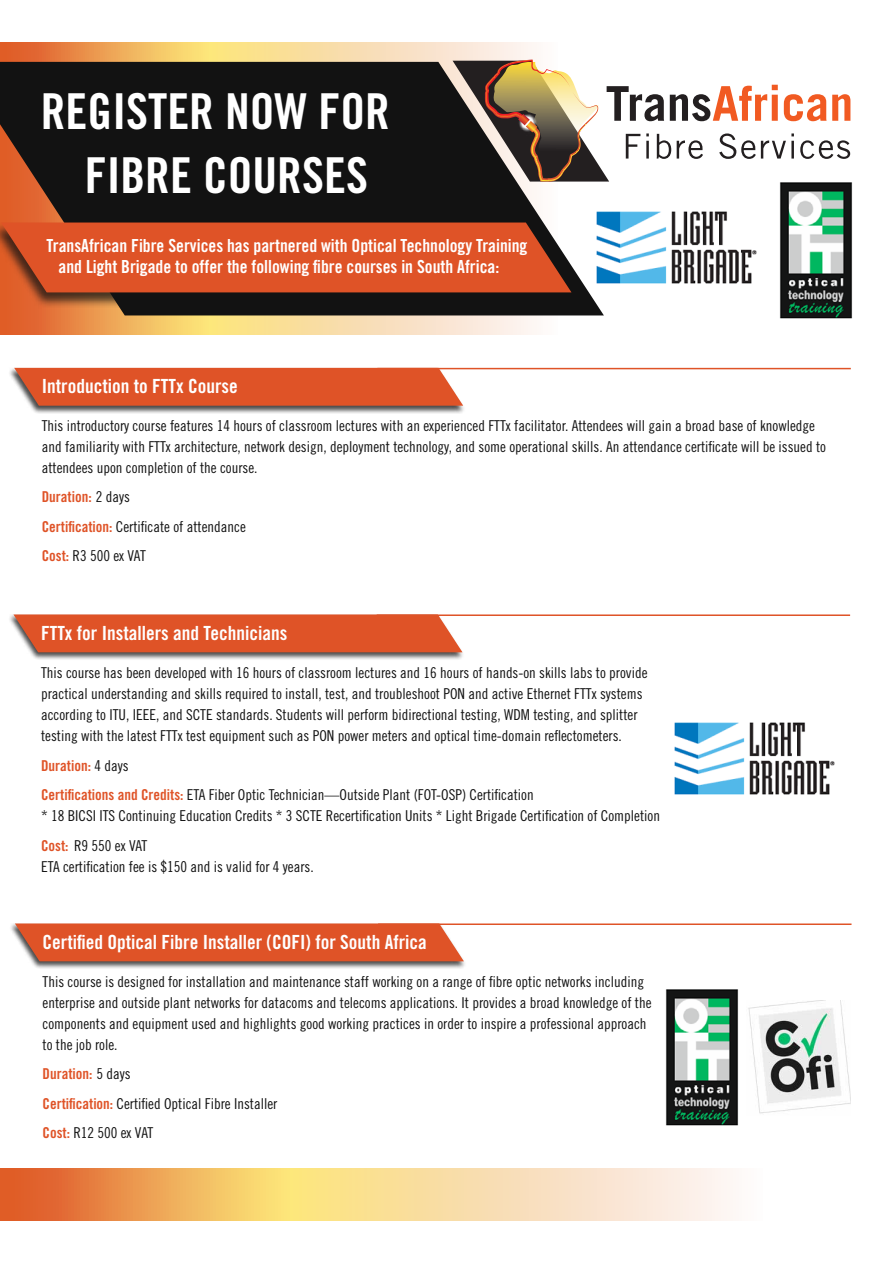
<style>
.page{position:relative;width:893px;height:1263px;background:#fff}
.page>*{position:absolute;margin:0;border:0;box-sizing:border-box;transform-origin:0 0}
.t1{font:49.5px/64.5px "Trade Gothic Bold Cond Twenty";color:#fff;text-align:center}
.t2{font:19.5px "Trade Gothic Bold Cond Twenty";color:#fff}
.t3{font:18px/21.6px "Trade Gothic Bold Cond Twenty";color:#fff}
.t4{font:15px/21px "Trade Gothic Cond Eighteen";color:#121212}
.t5{font:15px "Trade Gothic Bold Cond Twenty";color:#df5327}
.s1{font-family:"Trade Gothic Cond Eighteen";color:#121212}
.s2{font-family:"Trade Gothic Bold Cond Twenty";color:#df5327}
</style>
<div class="page">
<svg style="left:0;top:43px;width:558px;height:292px;background:#f2c791"></svg>
<svg style="left:0;top:62px;width:604px;height:253px;background:#28221f"></svg>
<div style="left:0;top:222px;width:575px;height:86px;background:#121212;opacity:.75"></div>
<svg style="left:1px;top:222px;width:570px;height:70px;background:#d75329"></svg>
<svg style="left:453px;top:60px;width:397px;height:122px"></svg>
<img style="left:779px;top:181px;width:74px;height:138px">
<img style="left:594px;top:209px;width:163px;height:77px">
<svg style="left:0;top:1169px;width:733px;height:51px;background:#f4c78f"></svg>
<hr style="left:377px;top:368px;width:474px;height:1px;background:#df5327">
<div style="left:8px;top:367px;width:458px;height:47px;background:#121212;opacity:.75"></div>
<svg style="left:14px;top:368px;width:449px;height:38px;background:#dd5a30"></svg>
<hr style="left:377px;top:614px;width:473px;height:2px;background:#df5327">
<div style="left:8px;top:614px;width:457px;height:47px;background:#121212;opacity:.75"></div>
<svg style="left:13px;top:614px;width:449px;height:38px;background:#df5c33"></svg>
<img style="left:674px;top:722px;width:161px;height:73px">
<img style="left:665px;top:989px;width:74px;height:137px">
<hr style="left:378px;top:923px;width:473px;height:2px;background:#df5327">
<div style="left:9px;top:923px;width:457px;height:47px;background:#121212;opacity:.75"></div>
<svg style="left:15px;top:923px;width:449px;height:38px;background:#df5c33"></svg>
<img style="left:748px;top:1000px;width:103px;height:114px">
<h1 class="t1" style="left:41px;top:78px;width:351px">REGISTER NOW FOR<br>FIBRE COURSES</h1>
<p class="t3" style="left:59px;top:234px;width:470px;text-indent:-12px">TransAfrican Fibre Services has partnered with Optical Technology Training and Light Brigade to offer the following fibre courses in South Africa:</p>
<h2 class="t2" style="left:42px;top:374px;width:197px">Introduction to FTTx Course</h2>
<p class="t4" style="left:42px;top:415px;width:786px">This introductory course features 14 hours of classroom lectures with an experienced FTTx facilitator. Attendees will gain a broad base of knowledge and familiarity with FTTx architecture, network design, deployment technology, and some operational skills. An attendance certificate will be issued to attendees upon completion of the course.</p>
<p class="t5" style="left:42px;top:488px;width:90px">Duration: <span class="s1">2 days</span></p>
<p class="t4" style="left:42px;top:512px;width:206px;line-height:29.5px"><span class="s2">Certification:</span> Certificate of attendance<br><span class="s2">Cost:</span> R3 500 ex VAT</p>
<h2 class="t2" style="left:41px;top:621px;width:248px">FTTx for Installers and Technicians</h2>
<p class="t4" style="left:41px;top:662px;width:608px">This course has been developed with 16 hours of classroom lectures and 16 hours of hands-on skills labs to provide practical understanding and skills required to install, test, and troubleshoot PON and active Ethernet FTTx systems according to ITU, IEEE, and SCTE standards. Students will perform bidirectional testing, WDM testing, and splitter testing with the latest FTTx test equipment such as PON power meters and optical time-domain reflectometers.</p>
<p class="t5" style="left:41px;top:756px;width:89px">Duration: <span class="s1">4 days</span></p>
<p class="t4" style="left:41px;top:784px;width:620px"><span class="s2">Certifications and Credits:</span> ETA Fiber Optic Technician—Outside Plant (FOT-OSP) Certification<br>* 18 BICSI ITS Continuing Education Credits * 3 SCTE Recertification Units * Light Brigade Certification of Completion</p>
<p class="t4" style="left:41px;top:834px;width:274px"><span class="s2">Cost:</span> R9 550 ex VAT<br>ETA certification fee is $150 and is valid for 4 years.</p>
<h2 class="t2" style="left:43px;top:930px;width:386px">Certified Optical Fibre Installer (COFI) for South Africa</h2>
<p class="t4" style="left:43px;top:970px;width:611px">This course is designed for installation and maintenance staff working on a range of fibre optic networks including enterprise and outside plant networks for datacoms and telecoms applications. It provides a broad knowledge of the components and equipment used and highlights good working practices in order to inspire a professional approach to the job role.</p>
<p class="t5" style="left:43px;top:1065px;width:90px">Duration: <span class="s1">5 days</span></p>
<p class="t4" style="left:43px;top:1088px;width:236px;line-height:29.5px"><span class="s2">Certification:</span> Certified Optical Fibre Installer<br><span class="s2">Cost:</span> R12 500 ex VAT</p>
</div>
